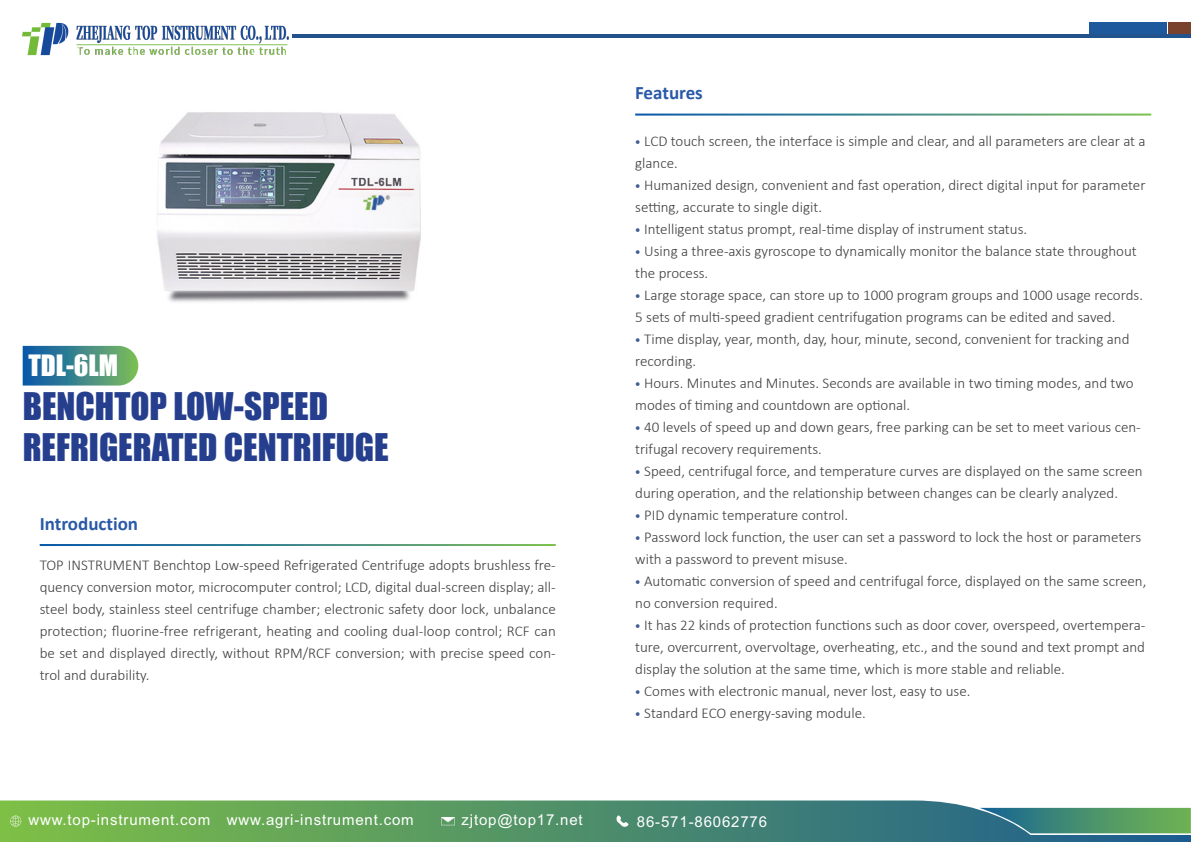
<style>
.page{position:relative;width:1191px;height:842px;background:#fff}
.page>*{position:absolute;margin:0;border:0;box-sizing:border-box;transform-origin:0 0}
.t1{font:35px "Impact";color:#253f8e}
.t2{font:27px "Impact";color:#fff}
.t3{font:700 19px "Calibri";color:#2959a8}
.t4{font:300 15px/22px "Calibri";color:#3e3e3f;text-align:justify}
.t5{font:15px "Arial";letter-spacing:.055em;color:#fff}
.s1{font-family:"Mongolian Baiti";font-weight:400;color:#3f5d93}
</style>
<div class="page">
<img style="left:157px;top:112px;width:264px;height:190px">
<svg style="left:23px;top:346px;width:115px;height:40px;background:#478c8d"></svg>
<img style="left:22px;top:22px;width:267px;height:34px">
<svg style="left:0;top:800px;width:1191px;height:42px;background:#5d9a6e"></svg>
<svg style="left:616px;top:815px;width:12px;height:12px"></svg>
<svg style="left:441px;top:817px;width:14px;height:8px"></svg>
<svg style="left:979px;top:808px;width:211px;height:25px;background:#499070"></svg>
<svg style="left:10px;top:816px;width:11px;height:11px"></svg>
<div style="left:1089px;top:23px;width:77px;height:11px;background:#1f599d"></div>
<div style="left:1168px;top:23px;width:23px;height:11px;background:#79422c"></div>
<hr style="left:292px;top:34px;width:899px;height:4px;background:#23538c">
<p class="t2" style="left:28px;top:344px;width:91px">TDL-6LM</p>
<p class="t1" style="left:23px;top:379px;width:307px">BENCHTOP LOW-SPEED</p>
<p class="t1" style="left:23px;top:420px;width:367px">REFRIGERATED CENTRIFUGE</p>
<p class="t3" style="left:40px;top:510px;width:100px">Introduction</p>
<p class="t4" style="left:40px;top:553px;width:517px">TOP INSTRUMENT Benchtop Low-speed Refrigerated Centrifuge adopts brushless fre&shy;quency conversion motor, microcomputer control; LCD, digital dual-screen display; all&shy;steel body, stainless steel centrifuge chamber; electronic safety door lock, unbalance protection; fluorine-free refrigerant, heating and cooling dual-loop control; RCF can be set and displayed directly, without RPM/RCF conversion; with precise speed con&shy;trol and durability.</p>
<p class="t3" style="left:635px;top:79px;width:69px">Features</p>
<p class="t4" style="left:635px;top:130px;width:512px;text-align:left"><span class="s1">·</span> LCD touch screen, the interface is simple and clear, and all parameters are clear at a glance.<br><span class="s1">·</span> Humanized design, convenient and fast operation, direct digital input for parameter setting, accurate to single digit.<br><span class="s1">·</span> Intelligent status prompt, real-time display of instrument status.<br><span class="s1">·</span> Using a three-axis gyroscope to dynamically monitor the balance state throughout the process.<br><span class="s1">·</span> Large storage space, can store up to 1000 program groups and 1000 usage records.<br>5 sets of multi-speed gradient centrifugation programs can be edited and saved.<br><span class="s1">·</span> Time display, year, month, day, hour, minute, second, convenient for tracking and recording.<br><span class="s1">·</span> Hours. Minutes and Minutes. Seconds are available in two timing modes, and two modes of timing and countdown are optional.<br><span class="s1">·</span> 40 levels of speed up and down gears, free parking can be set to meet various cen&shy;trifugal recovery requirements.<br><span class="s1">·</span> Speed, centrifugal force, and temperature curves are displayed on the same screen during operation, and the relationship between changes can be clearly analyzed.<br><span class="s1">·</span> PID dynamic temperature control.<br><span class="s1">·</span> Password lock function, the user can set a password to lock the host or parameters with a password to prevent misuse.<br><span class="s1">·</span> Automatic conversion of speed and centrifugal force, displayed on the same screen, no conversion required.<br><span class="s1">·</span> It has 22 kinds of protection functions such as door cover, overspeed, overtempera&shy;ture, overcurrent, overvoltage, overheating, etc., and the sound and text prompt and display the solution at the same time, which is more stable and reliable.<br><span class="s1">·</span> Comes with electronic manual, never lost, easy to use.<br><span class="s1">·</span> Standard ECO energy-saving module.</p>
<p class="t5" style="left:28px;top:810px;width:387px">www.top-instrument.com www.agri-instrument.com</p>
<p class="t5" style="left:461px;top:810px;width:123px">zjtop@top17.net</p>
<p class="t5" style="left:637px;top:811px;width:132px">86-571-86062776</p>
</div>
